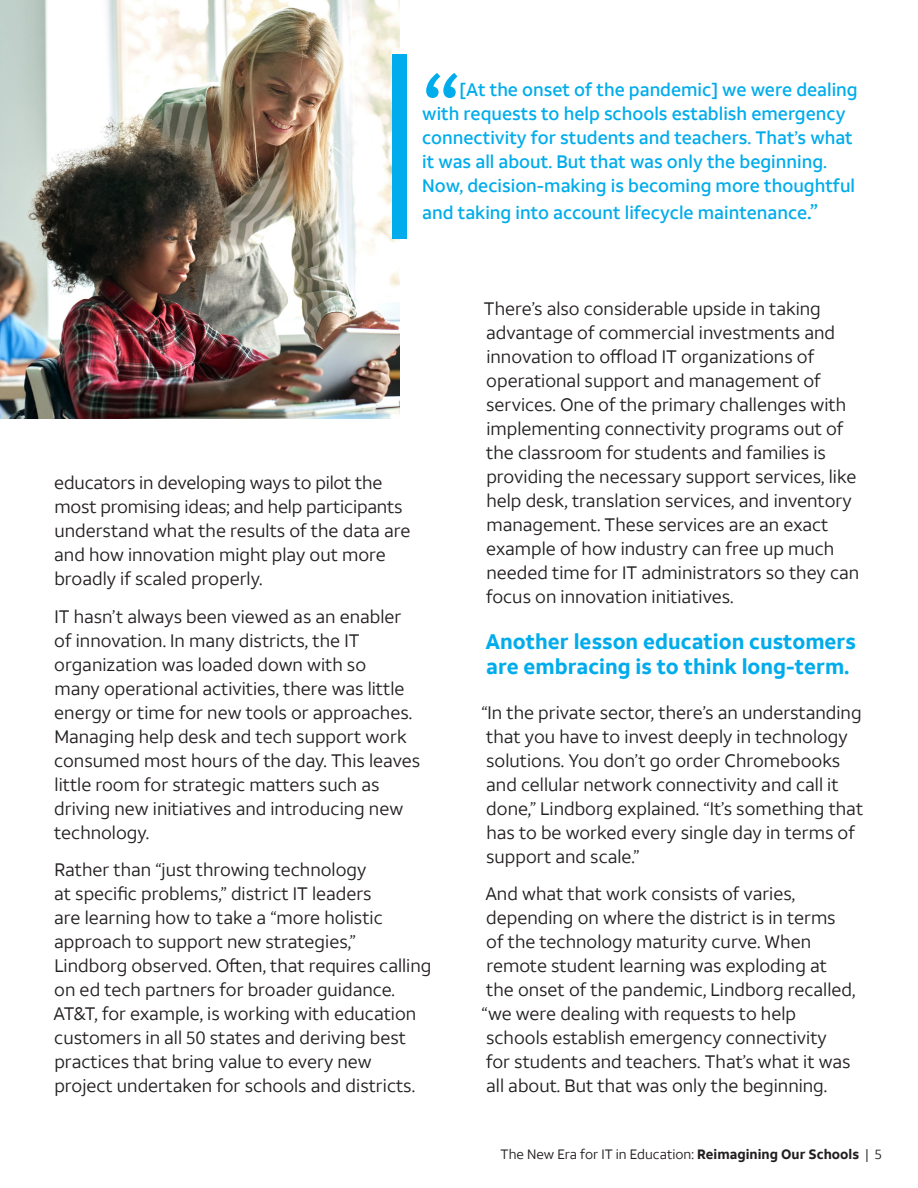
<style>
.page{position:relative;width:918px;height:1188px;background:#fff}
.page>*{position:absolute;margin:0;border:0;box-sizing:border-box;transform-origin:0 0}
.Body_copy{font:500 97.5px "ATT Aleck Sans";color:#00aceb}
.Callout_1{font:700 21px/25.5px "ATT Aleck Sans";color:#00aceb}
.Body_copy-2{font:18px/24px "ATT Aleck Sans";color:#231f20}
.Body_copy-3{font:500 18px/24px "ATT Aleck Sans";color:#00aceb}
.t1{font:13.5px "ATT Aleck Sans";color:#231f20}
.s1{font-size:21px}
.s2{font-weight:700}
</style>
<div class="page">
<img style="left:0;top:0;width:400px;height:418px">
<div style="left:393px;top:54px;width:14px;height:184px;background:#00aceb"></div>
<p class="Body_copy" style="left:422px;top:49px;width:39px">“</p>
<p class="Body_copy-3" style="left:422px;top:77px;width:437px;text-indent:37px">[At the onset of the pandemic] we were dealing with requests to help schools establish emergency connectivity for students and teachers. That’s what it was all about. But that was only the beginning.<br>Now, decision-making is becoming more thoughtful</p>
<p class="Body_copy-3" style="left:422px;top:200px;width:397px">and taking into account lifecycle maintenance<span class="s1">.”</span></p>
<p class="Body_copy-2" style="left:54px;top:471px;width:358px">educators in developing ways to pilot the most promising ideas; and help participants understand what the results of the data are and how innovation might play out more broadly if scaled properly.</p>
<p class="Body_copy-2" style="left:54px;top:604px;width:368px">IT hasn’t always been viewed as an enabler of innovation. In many districts, the IT organization was loaded down with so<br>many operational activities, there was little energy or time for new tools or approaches.<br>Managing help desk and tech support work consumed most hours of the day. This leaves little room for strategic matters such as driving new initiatives and introducing new technology.</p>
<p class="Body_copy-2" style="left:53px;top:858px;width:380px">Rather than “just throwing technology<br>at specific problems,” district IT leaders<br>are learning how to take a “more holistic approach to support new strategies,” Lindborg observed. Often, that requires calling on ed tech partners for broader guidance.<br>AT&amp;T, for example, is working with education customers in all 50 states and deriving best practices that bring value to every new project undertaken for schools and districts.</p>
<p class="Body_copy-2" style="left:484px;top:297px;width:377px">There’s also considerable upside in taking advantage of commercial investments and innovation to offload IT organizations of operational support and management of services. One of the primary challenges with implementing connectivity programs out of the classroom for students and families is providing the necessary support services, like help desk, translation services, and inventory management. These services are an exact example of how industry can free up much needed time for IT administrators so they can focus on innovation initiatives.</p>
<p class="Callout_1" style="left:485px;top:629px;width:372px">Another lesson education customers are embracing is to think long-term.</p>
<p class="Body_copy-2" style="left:481px;top:700px;width:383px">“In the private sector, there’s an understanding that you have to invest deeply in technology solutions. You don’t go order Chromebooks and cellular network connectivity and call it done,” Lindborg explained. “It’s something that has to be worked every single day in terms of support and scale.”</p>
<p class="Body_copy-2" style="left:481px;top:882px;width:376px">And what that work consists of varies, depending on where the district is in terms<br>of the technology maturity curve. When remote student learning was exploding at<br>the onset of the pandemic, Lindborg recalled, “we were dealing with requests to help schools establish emergency connectivity<br>for students and teachers. That’s what it was all about. But that was only the beginning.</p>
<p class="t1" style="left:501px;top:1146px;width:382px">The New Era for IT in Education: <span class="s2">Reimagining Our Schools</span> | 5</p>
</div>
